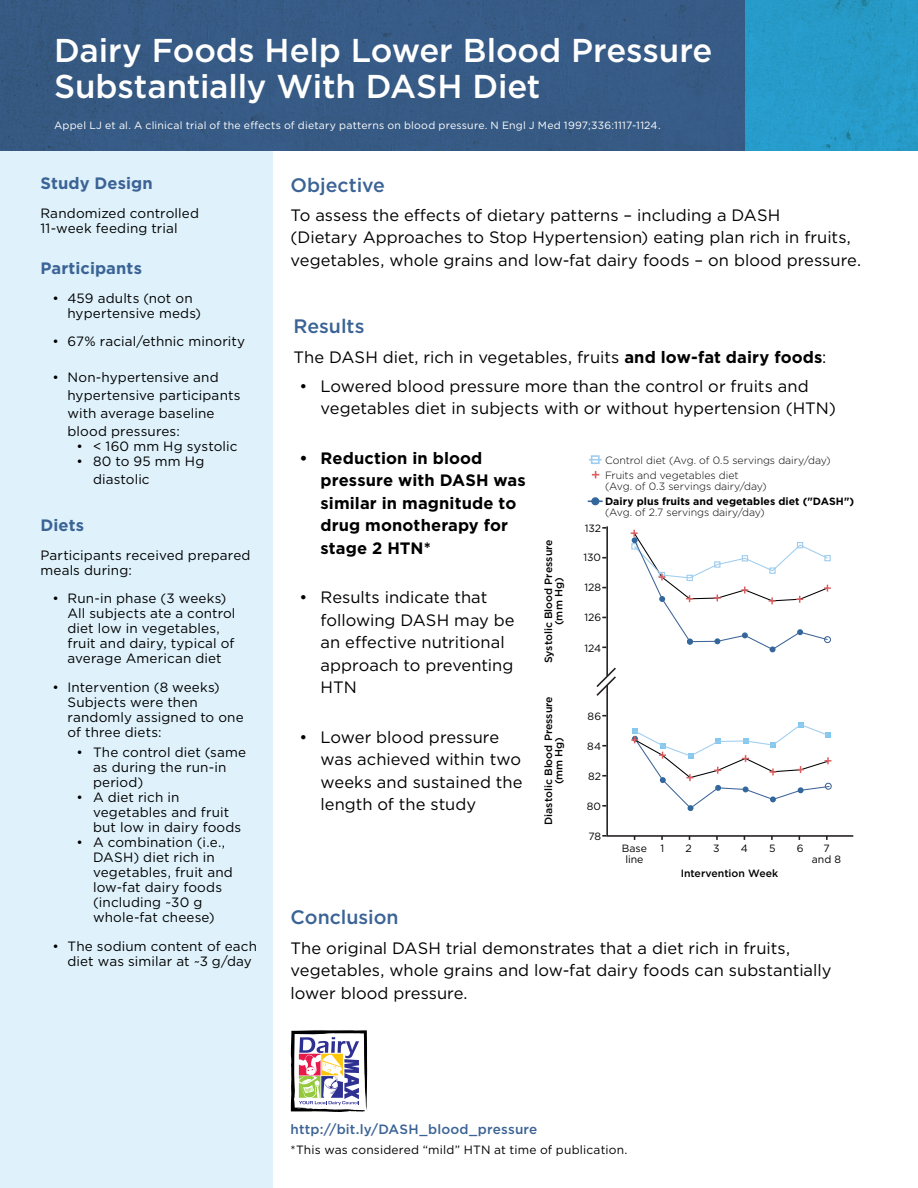
<style>
.page{position:relative;width:918px;height:1188px;background:#fff}
.page>*{position:absolute;margin:0;border:0;box-sizing:border-box;transform-origin:0 0}
.t1{font:500 33px/36px "Gotham";letter-spacing:-.005em;color:#fff}
.t2{font:500 19.5px "Gotham";color:#3b6395}
.t3{font:16.5px/22.5px "Gotham";color:#000}
.t4{font:700 16.5px/22.5px "Gotham";letter-spacing:.01em;color:#000}
.t5{font:700 16.5px "Gotham";letter-spacing:.005em;color:#3b6395}
.t6{font:13.5px/15px "Gotham";letter-spacing:.01em;color:#000}
.t7{font:500 13.5px "Gotham";letter-spacing:.01em;color:#3b6395}
.t8{font:12px "Gotham";letter-spacing:.015em;color:#000}
.t9{font:10.5px "Gotham";letter-spacing:.02em;color:#fff}
.t10{font:300 10.5px/15.3px "Gotham";letter-spacing:-.005em;color:#010101}
.t11{font:500 10.5px/10.5px "Gotham";color:#010101;text-align:center}
.t12{font:700 10.5px/15.8px "Gotham";letter-spacing:.005em;color:#010101}
.t13{font:10.5px/10.5px "Gotham";letter-spacing:-.005em;color:#010101;text-align:center}
.s1{font-weight:700}
.s2{font-weight:300}
</style>
<div class="page">
<div style="left:0;top:149px;width:273px;height:1039px;background:#dff2fb"></div>
<img style="left:0;top:0;width:918px;height:150px">
<svg style="left:291px;top:1030px;width:76px;height:82px"></svg>
<hr style="left:606px;top:526px;width:2px;height:150px;background:#231f20">
<div style="left:591px;top:455px;width:9px;height:9px;border:2px solid #9ecdee"></div>
<svg style="left:589px;top:459px;width:13px;height:1px"></svg>
<svg style="left:592px;top:471px;width:7px;height:7px"></svg>
<svg style="left:588px;top:500px;width:15px;height:2px"></svg>
<div style="left:591px;top:497px;width:8px;height:8px;background:#32689c;border-radius:50%"></div>
<svg style="left:631px;top:530px;width:200px;height:122px"></svg>
<svg style="left:596px;top:666px;width:258px;height:174px"></svg>
<p class="t1" style="left:54px;top:32px;width:660px">Dairy Foods Help Lower Blood Pressure<br>Substantially With DASH Diet</p>
<p class="t9" style="left:54px;top:119px;width:608px">Appel LJ et al. A clinical trial of the effects of dietary patterns on blood pressure. N Engl J Med 1997;336:1117-1124.</p>
<p class="t5" style="left:40px;top:172px;width:114px">Study Design</p>
<p class="t6" style="left:40px;top:205px;width:160px">Randomized controlled<br>11-week feeding trial</p>
<p class="t5" style="left:40px;top:257px;width:103px">Participants</p>
<p class="t6" style="left:68px;top:290px;width:135px;text-indent:-15px">• 459 adults (not on hypertensive meds)</p>
<p class="t6" style="left:52px;top:334px;width:194px">• 67% racial/ethnic minority</p>
<p class="t6" style="left:68px;top:368px;width:174px;line-height:18px;text-indent:-15px">• Non-hypertensive and hypertensive participants with average baseline blood pressures:</p>
<p class="t6" style="left:76px;top:439px;width:163px">• &lt; 160 mm Hg systolic</p>
<p class="t6" style="left:93px;top:452px;width:113px;line-height:18px;text-indent:-16px">• 80 to 95 mm Hg diastolic</p>
<p class="t5" style="left:40px;top:514px;width:45px">Diets</p>
<p class="t6" style="left:40px;top:547px;width:212px">Participants received prepared meals during:</p>
<p class="t6" style="left:68px;top:590px;width:170px;text-indent:-15px">• Run-in phase (3 weeks)<br>All subjects ate a control diet low in vegetables, fruit and dairy, typical of average American diet</p>
<p class="t6" style="left:68px;top:679px;width:178px;text-indent:-15px">• Intervention (8 weeks)<br>Subjects were then randomly assigned to one of three diets:</p>
<p class="t6" style="left:93px;top:745px;width:155px;text-indent:-16px">• The control diet (same as during the run-in period)</p>
<p class="t6" style="left:93px;top:790px;width:150px;text-indent:-16px">• A diet rich in vegetables and fruit but low in dairy foods</p>
<p class="t6" style="left:93px;top:835px;width:141px;text-indent:-16px">• A combination (i.e.,<br>DASH) diet rich in vegetables, fruit and low-fat dairy foods (including ~30 g whole-fat cheese)</p>
<p class="t6" style="left:68px;top:938px;width:191px;text-indent:-15px">• The sodium content of each diet was similar at ~3 g/day</p>
<p class="t2" style="left:291px;top:172px;width:96px">Objective</p>
<p class="t3" style="left:291px;top:203px;width:572px">To assess the effects of dietary patterns – including a DASH<br>(Dietary Approaches to Stop Hypertension) eating plan rich in fruits, vegetables, whole grains and low-fat dairy foods – on blood pressure.</p>
<p class="t2" style="left:294px;top:314px;width:72px">Results</p>
<p class="t3" style="left:294px;top:345px;width:534px">The DASH diet, rich in vegetables, fruits <span class="s1">and low-fat dairy foods</span>:</p>
<p class="t3" style="left:321px;top:374px;width:517px;text-indent:-21px">• Lowered blood pressure more than the control or fruits and vegetables diet in subjects with or without hypertension (HTN)</p>
<p class="t4" style="left:321px;top:447px;width:207px;text-indent:-21px">• Reduction in blood pressure with DASH was similar in magnitude to drug monotherapy for stage 2 HTN*</p>
<p class="t3" style="left:321px;top:586px;width:196px;text-indent:-21px">• Results indicate that following DASH may be an effective nutritional approach to preventing<br>HTN</p>
<p class="t3" style="left:321px;top:725px;width:203px;text-indent:-21px">• Lower blood pressure was achieved within two weeks and sustained the length of the study</p>
<p class="t10" style="left:605px;top:452px;width:227px">Control diet (Avg. of 0.5 servings dairy/day)<br>Fruits and vegetables diet</p>
<p class="t12" style="left:605px;top:478px;width:251px"><span class="s2">(Avg. of 0.3 servings dairy/day)<br></span>Dairy plus fruits and vegetables diet ("DASH")</p>
<p class="t10" style="left:605px;top:504px;width:161px">(Avg. of 2.7 servings dairy/day)</p>
<p class="t13" style="left:585px;top:523px;width:18px">132</p>
<p class="t13" style="left:584px;top:552px;width:19px">130</p>
<p class="t13" style="left:585px;top:582px;width:18px">128</p>
<p class="t13" style="left:584px;top:612px;width:18px">126</p>
<p class="t13" style="left:584px;top:643px;width:18px">124</p>
<p class="t11" style="left:543px;top:663px;width:125px;rotate:-90deg">Systolic Blood Pressure (mm Hg)</p>
<p class="t11" style="left:543px;top:825px;width:130px;rotate:-90deg">Diastolic Blood Pressure (mm Hg)</p>
<p class="t13" style="left:588px;top:710px;width:15px">86</p>
<p class="t13" style="left:587px;top:741px;width:15px">84</p>
<p class="t13" style="left:588px;top:771px;width:14px">82</p>
<p class="t13" style="left:587px;top:801px;width:16px">80</p>
<p class="t13" style="left:588px;top:831px;width:14px">78</p>
<p class="t13" style="left:661px;top:843px;width:5px">1</p>
<p class="t13" style="left:686px;top:843px;width:8px">2</p>
<p class="t13" style="left:713px;top:843px;width:8px">3</p>
<p class="t13" style="left:741px;top:843px;width:9px">4</p>
<p class="t13" style="left:769px;top:843px;width:8px">5</p>
<p class="t13" style="left:797px;top:843px;width:8px">6</p>
<p class="t11" style="left:681px;top:868px;width:99px">Intervention Week</p>
<p class="t13" style="left:622px;top:843px;width:27px">Base line</p>
<p class="t13" style="left:812px;top:843px;width:31px">7<br>and 8</p>
<p class="t2" style="left:291px;top:905px;width:109px">Conclusion</p>
<p class="t3" style="left:291px;top:936px;width:542px">The original DASH trial demonstrates that a diet rich in fruits, vegetables, whole grains and low-fat dairy foods can substantially lower blood pressure.</p>
<p class="t7" style="left:291px;top:1120px;width:248px">http://bit.ly/DASH_blood_pressure</p>
<p class="t8" style="left:291px;top:1142px;width:338px">*This was considered “mild” HTN at time of publication.</p>
</div>
